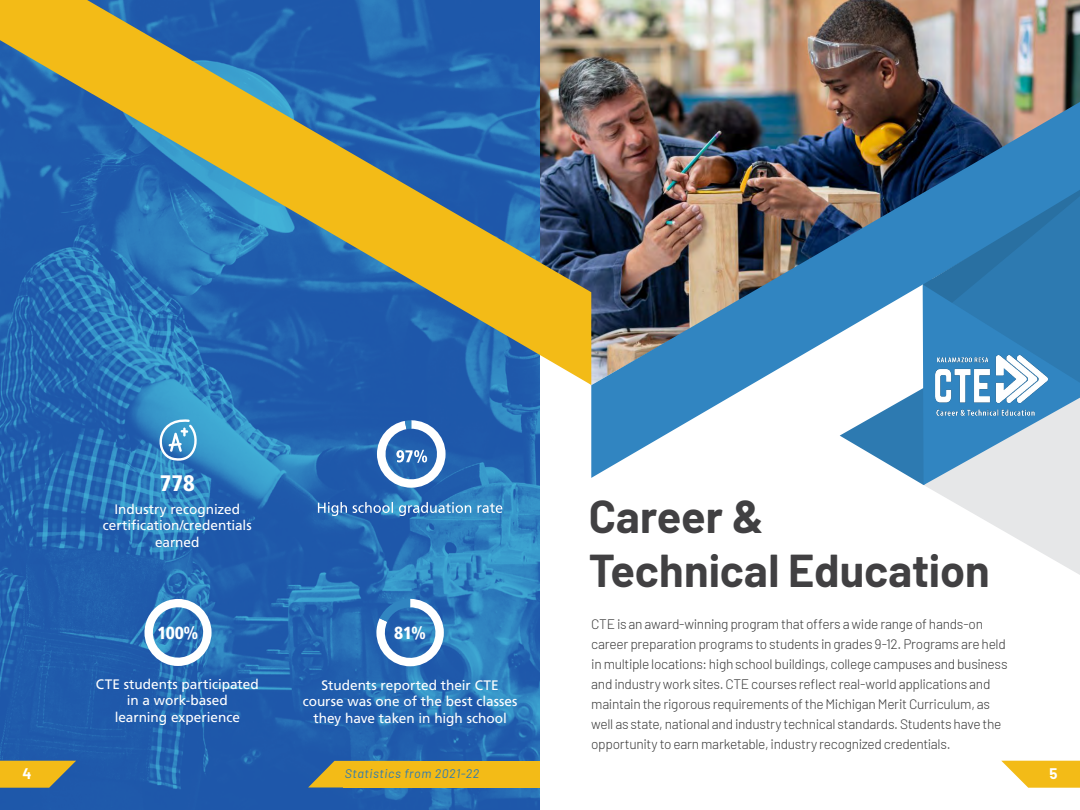
<style>
.page{position:relative;width:1080px;height:810px;background:#fff}
.page>*{position:absolute;margin:0;border:0;box-sizing:border-box;transform-origin:0 0}
.t1{font:700 45px/54px "Barlow";color:#414042}
.t2{font:900 condensed 22.5px "Frutiger LT Std";color:#fff}
.t3{font:900 condensed 17.5px "Frutiger LT Std";color:#fff}
.t4{font:700 15px "Barlow";color:#fff}
.t5{font:300 13.75px/20px "Barlow";letter-spacing:-.025em;color:#3a3a3a}
.t6{font:13.75px/16.5px "Frutiger LT Std";color:#fff;text-align:center}
.t7{font:italic 12.5px "Barlow";letter-spacing:.045em;color:#2d7ab1}
</style>
<div class="page">
<img style="left:591px;top:0;width:489px;height:102px">
<img style="left:591px;top:102px;width:489px;height:376px">
<svg style="left:840px;top:190px;width:240px;height:385px"></svg>
<img style="left:934px;top:356px;width:114px;height:62px">
<img style="left:0;top:385px;width:540px;height:425px">
<svg style="left:318px;top:502px;width:184px;height:14px;background:#5893c8"></svg>
<svg style="left:377px;top:420px;width:69px;height:68px"></svg>
<svg style="left:1001px;top:761px;width:79px;height:27px"></svg>
<svg style="left:0;top:761px;width:76px;height:27px;background:#cba832"></svg>
<svg style="left:0;top:0;width:591px;height:385px;background:#587b8a"></svg>
<svg style="left:308px;top:761px;width:36px;height:27px"></svg>
<div style="left:344px;top:761px;width:196px;height:27px;background:#f3bb17"></div>
<svg style="left:158px;top:418px;width:41px;height:44px"></svg>
<svg style="left:145px;top:599px;width:67px;height:67px"></svg>
<svg style="left:376px;top:599px;width:68px;height:67px"></svg>
<h2 class="t2" style="left:160px;top:470px;width:36px">778</h2>
<p class="t6" style="left:103px;top:501px;width:150px">Industry recognized certification/credentials earned</p>
<p class="t3" style="left:158px;top:622px;width:42px">100%</p>
<p class="t3" style="left:394px;top:623px;width:34px">81%</p>
<p class="t6" style="left:303px;top:677px;width:216px">Students reported their CTE course was one of the best classes they have taken in high school</p>
<p class="t6" style="left:96px;top:676px;width:164px">CTE students participated in a work-based<br>learning experience</p>
<h1 class="t1" style="left:589px;top:486px;width:402px">Career &amp;<br>Technical Education</h1>
<p class="t5" style="left:591px;top:613px;width:418px">CTE is an award-winning program that offers a wide range of hands-on career preparation programs to students in grades 9-12. Programs are held in multiple locations: high school buildings, college campuses and business and industry work sites. CTE courses reflect real-world applications and maintain the rigorous requirements of the Michigan Merit Curriculum, as well as state, national and industry technical standards. Students have the opportunity to earn marketable, industry recognized credentials.</p>
<p class="t4" style="left:23px;top:763px;width:11px">4</p>
<p class="t7" style="left:345px;top:764px;width:136px">Statistics from 2021-22</p>
<p class="t4" style="left:1049px;top:763px;width:10px">5</p>
</div>
